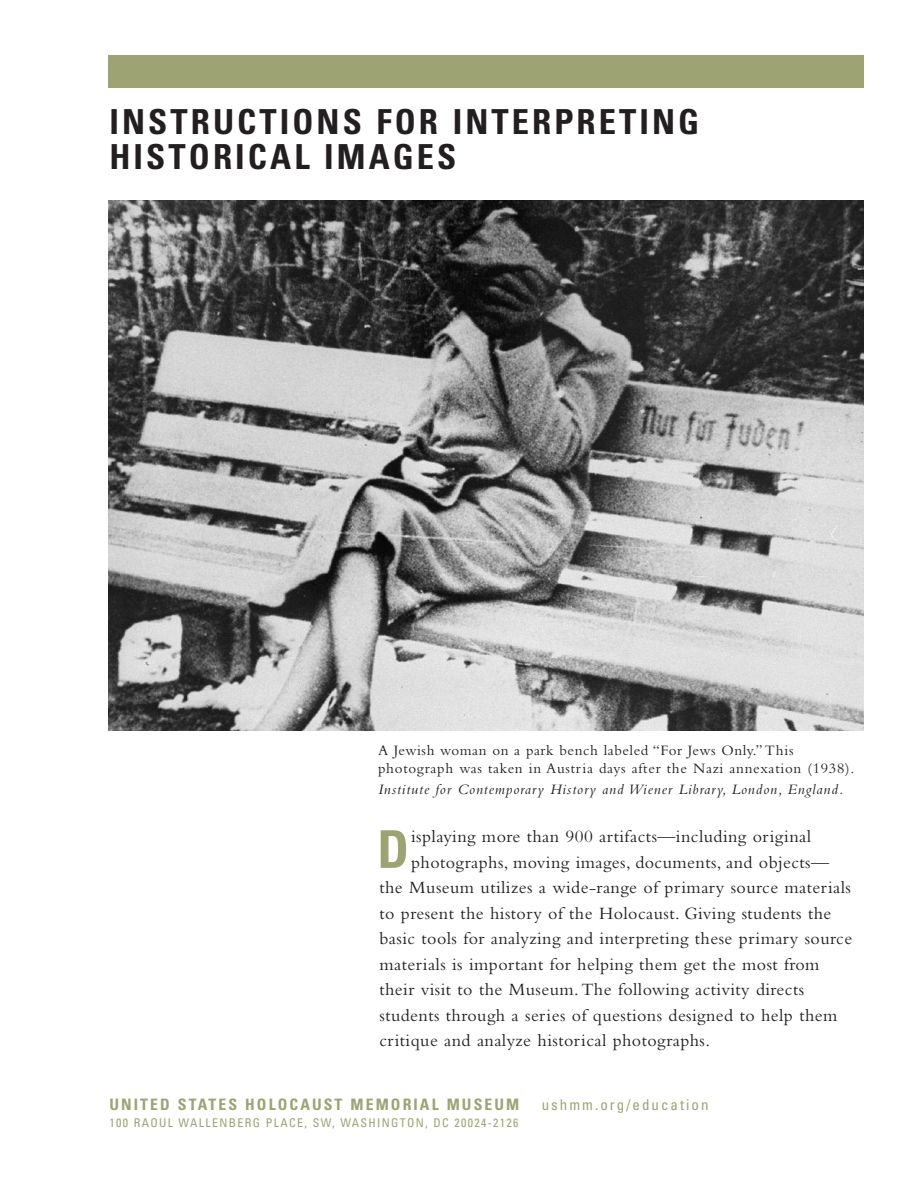
<style>
.page{position:relative;width:918px;height:1188px;background:#fff}
.page>*{position:absolute;margin:0;border:0;box-sizing:border-box;transform-origin:0 0}
.t1{font:700 condensed 52.05px "Univers";color:#9ea374}
.t2{font:700 condensed 34.5px/34.5px "Univers";letter-spacing:.09em;color:#231f20}
.t3{font:18px "Bembo";letter-spacing:.025em;color:#231f20}
.t4{font:700 condensed 15.75px "Univers";letter-spacing:.135em;color:#9ea374}
.t5{font:15px/18px "Bembo";letter-spacing:.05em;color:#231f20}
.t6{font:italic 15px "Bembo";letter-spacing:.06em;color:#231f20}
.t7{font:condensed 15px "Univers";letter-spacing:.135em;color:#9ea374}
.t8{font:condensed 12px "Univers";letter-spacing:.11em;color:#9ea374}
</style>
<div class="page">
<div style="left:108px;top:56px;width:756px;height:32px;background:#9ea374"></div>
<img style="left:108px;top:201px;width:756px;height:529px">
<h2 class="t2" style="left:110px;top:108px;width:591px">INSTRUCTIONS FOR INTERPRETING<br>HISTORICAL IMAGES</h2>
<p class="t5" style="left:378px;top:743px;width:478px">A Jewish woman on a park bench labeled “For Jews Only.” This photograph was taken in Austria days after the Nazi annexation (1938).</p>
<p class="t6" style="left:378px;top:785px;width:467px">Institute for Contemporary History and Wiener Library, London, England.</p>
<h1 class="t1" style="left:377px;top:830px;width:33px">D</h1>
<p class="t3" style="left:411px;top:830px;width:401px">isplaying more than 900 artifacts—including original</p>
<p class="t3" style="left:411px;top:856px;width:419px">photographs, moving images, documents, and objects—</p>
<p class="t3" style="left:379px;top:881px;width:473px">the Museum utilizes a wide-range of primary source materials</p>
<p class="t3" style="left:379px;top:907px;width:453px">to present the history of the Holocaust. Giving students the</p>
<p class="t3" style="left:379px;top:932px;width:474px">basic tools for analyzing and interpreting these primary source</p>
<p class="t3" style="left:379px;top:958px;width:442px">materials is important for helping them get the most from</p>
<p class="t3" style="left:379px;top:983px;width:426px">their visit to the Museum.The following activity directs</p>
<p class="t3" style="left:379px;top:1009px;width:459px">students through a series of questions designed to help them</p>
<p class="t3" style="left:380px;top:1034px;width:332px">critique and analyze historical photographs.</p>
<p class="t4" style="left:110px;top:1098px;width:411px">UNITED STATES HOLOCAUST MEMORIAL MUSEUM</p>
<p class="t7" style="left:542px;top:1099px;width:168px">ushmm.org/education</p>
<p class="t8" style="left:110px;top:1118px;width:410px">100 RAOUL WALLENBERG PLACE, SW, WASHINGTON, DC 20024-2126</p>
</div>
